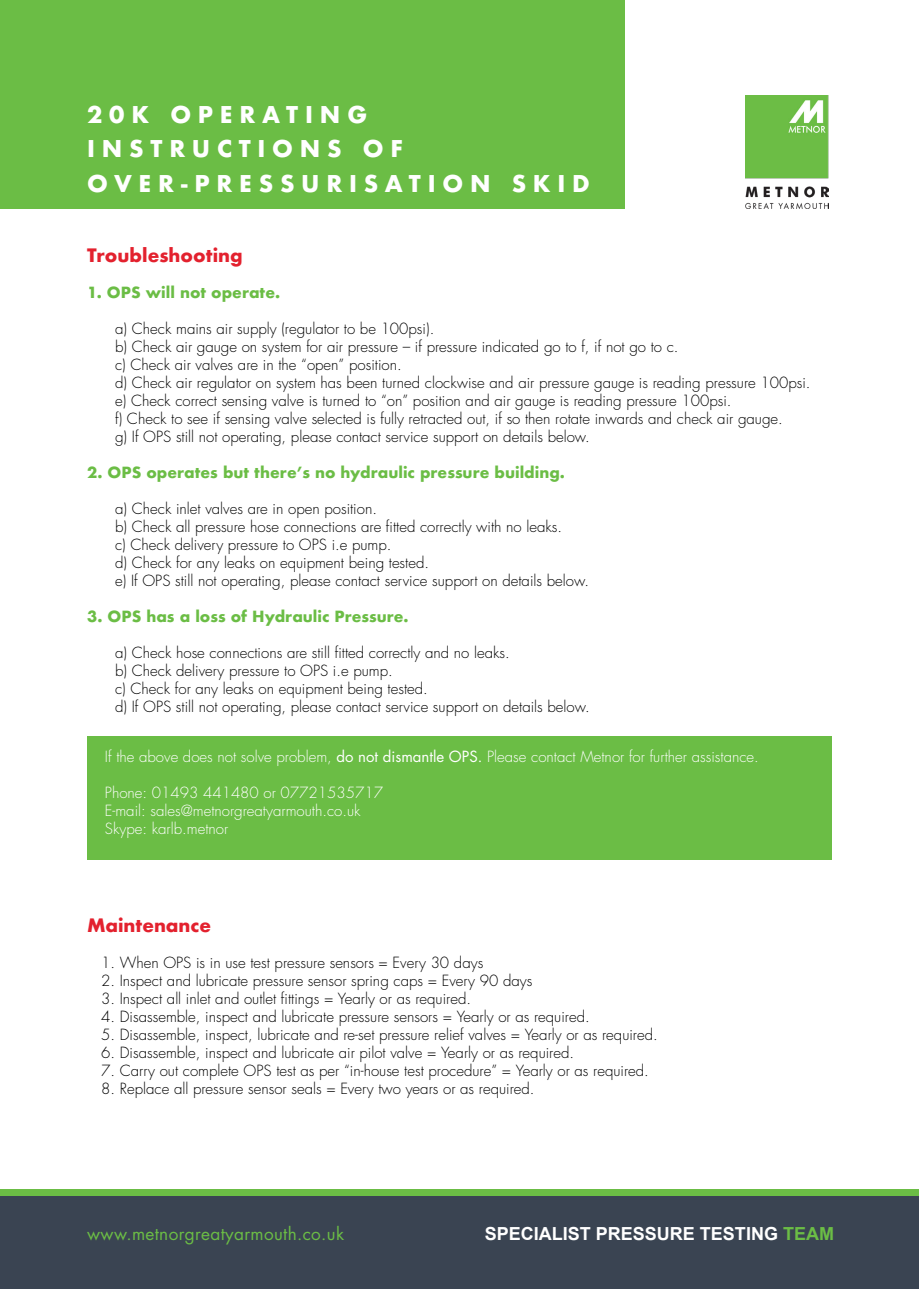
<style>
.page{position:relative;width:919px;height:1289px;background:#fff}
.page>*{position:absolute;margin:0;border:0;box-sizing:border-box;transform-origin:0 0}
.t1{font:700 22.5px/34.5px "Futura";letter-spacing:.3em;color:#fff}
.t2{font:700 18px "Arial";color:#fff}
.t3{font:700 18px "Futura";color:#e3212e}
.t4{font:17.1px "Futura";letter-spacing:.02em;color:#6bbd45}
.t5{font:300 15px "Futura";color:#000}
.t6{font:300 15px "Futura";color:#fff}
.t7{font:700 15px "Futura";color:#6bbd45}
.s1{font-weight:400}
.s2{color:#6bbd45}
</style>
<div class="page">
<div style="left:0;top:1195px;width:918px;height:93px;background:#3a4452"></div>
<div style="left:0;top:1189px;width:918px;height:6px;background:#6bbd45"></div>
<div style="left:0;top:0;width:624px;height:208px;background:#6bbd45"></div>
<img style="left:745px;top:96px;width:83px;height:112px">
<div style="left:87px;top:736px;width:744px;height:123px;background:#6bbd45"></div>
<p class="t1" style="left:87px;top:97px;width:504px">20K OPERATING<br>INSTRUCTIONS OF<br>OVER-PRESSURISATION SKID</p>
<p class="t3" style="left:87px;top:242px;width:157px">Troubleshooting</p>
<p class="t7" style="left:87px;top:281px;width:194px">1. OPS will not operate.</p>
<p class="t5" style="left:115px;top:318px;width:321px">a) Check mains air supply (regulator to be 100psi).</p>
<p class="t5" style="left:115px;top:336px;width:565px">b) Check air gauge on system for air pressure – if pressure indicated go to f, if not go to c.</p>
<p class="t5" style="left:115px;top:354px;width:288px">c) Check air valves are in the “open” position.</p>
<p class="t5" style="left:115px;top:372px;width:697px">d) Check air regulator on system has been turned clockwise and air pressure gauge is reading pressure 100psi.</p>
<p class="t5" style="left:115px;top:390px;width:618px">e) Check correct sensing valve is turned to “on” position and air gauge is reading pressure 100psi.</p>
<p class="t5" style="left:115px;top:408px;width:669px">f) Check to see if sensing valve selected is fully retracted out, if so then rotate inwards and check air gauge.</p>
<p class="t5" style="left:115px;top:426px;width:476px">g) If OPS still not operating, please contact service support on details below.</p>
<p class="t7" style="left:87px;top:461px;width:479px">2. OPS operates but there’s no hydraulic pressure building.</p>
<p class="t5" style="left:115px;top:498px;width:263px">a) Check inlet valves are in open position.</p>
<p class="t5" style="left:115px;top:516px;width:448px">b) Check all pressure hose connections are fitted correctly with no leaks.</p>
<p class="t5" style="left:115px;top:534px;width:278px">c) Check delivery pressure to OPS i.e pump.</p>
<p class="t5" style="left:115px;top:552px;width:315px">d) Check for any leaks on equipment being tested.</p>
<p class="t5" style="left:115px;top:570px;width:475px">e) If OPS still not operating, please contact service support on details below.</p>
<p class="t7" style="left:87px;top:605px;width:323px">3. OPS has a loss of Hydraulic Pressure.</p>
<p class="t5" style="left:115px;top:642px;width:396px">a) Check hose connections are still fitted correctly and no leaks.</p>
<p class="t5" style="left:115px;top:660px;width:279px">b) Check delivery pressure to OPS i.e pump.</p>
<p class="t5" style="left:115px;top:678px;width:314px">c) Check for any leaks on equipment being tested.</p>
<p class="t5" style="left:115px;top:696px;width:476px">d) If OPS still not operating, please contact service support on details below.</p>
<p class="t6" style="left:105px;top:746px;width:655px">If the above does not solve problem, <span class="s1">do not dismantle OPS.</span> Please contact Metnor for further assistance.</p>
<p class="t6" style="left:105px;top:782px;width:279px">Phone: 01493 441480 or 07721535717</p>
<p class="t6" style="left:105px;top:800px;width:257px">E-mail: sales@metnorgreatyarmouth.co.uk</p>
<p class="t6" style="left:105px;top:818px;width:125px">Skype: karlb.metnor</p>
<p class="t3" style="left:87px;top:911px;width:125px">Maintenance</p>
<p class="t5" style="left:101px;top:952px;width:383px">1. When OPS is in use test pressure sensors = Every 30 days</p>
<p class="t5" style="left:101px;top:970px;width:432px">2. Inspect and lubricate pressure sensor spring caps = Every 90 days</p>
<p class="t5" style="left:101px;top:988px;width:371px">3. Inspect all inlet and outlet fittings = Yearly or as required.</p>
<p class="t5" style="left:101px;top:1006px;width:490px">4. Disassemble, inspect and lubricate pressure sensors = Yearly or as required.</p>
<p class="t5" style="left:101px;top:1024px;width:558px">5. Disassemble, inspect, lubricate and re-set pressure relief valves = Yearly or as required.</p>
<p class="t5" style="left:101px;top:1042px;width:474px">6. Disassemble, inspect and lubricate air pilot valve = Yearly or as required.</p>
<p class="t5" style="left:101px;top:1060px;width:549px">7. Carry out complete OPS test as per “in-house test procedure” = Yearly or as required.</p>
<p class="t5" style="left:101px;top:1078px;width:435px">8. Replace all pressure sensor seals = Every two years or as required.</p>
<p class="t4" style="left:87px;top:1221px;width:258px">www.metnorgreatyarmouth.co.uk</p>
<p class="t2" style="left:484px;top:1221px;width:351px">SPECIALIST PRESSURE TESTING <span class="s2">TEAM</span></p>
</div>
